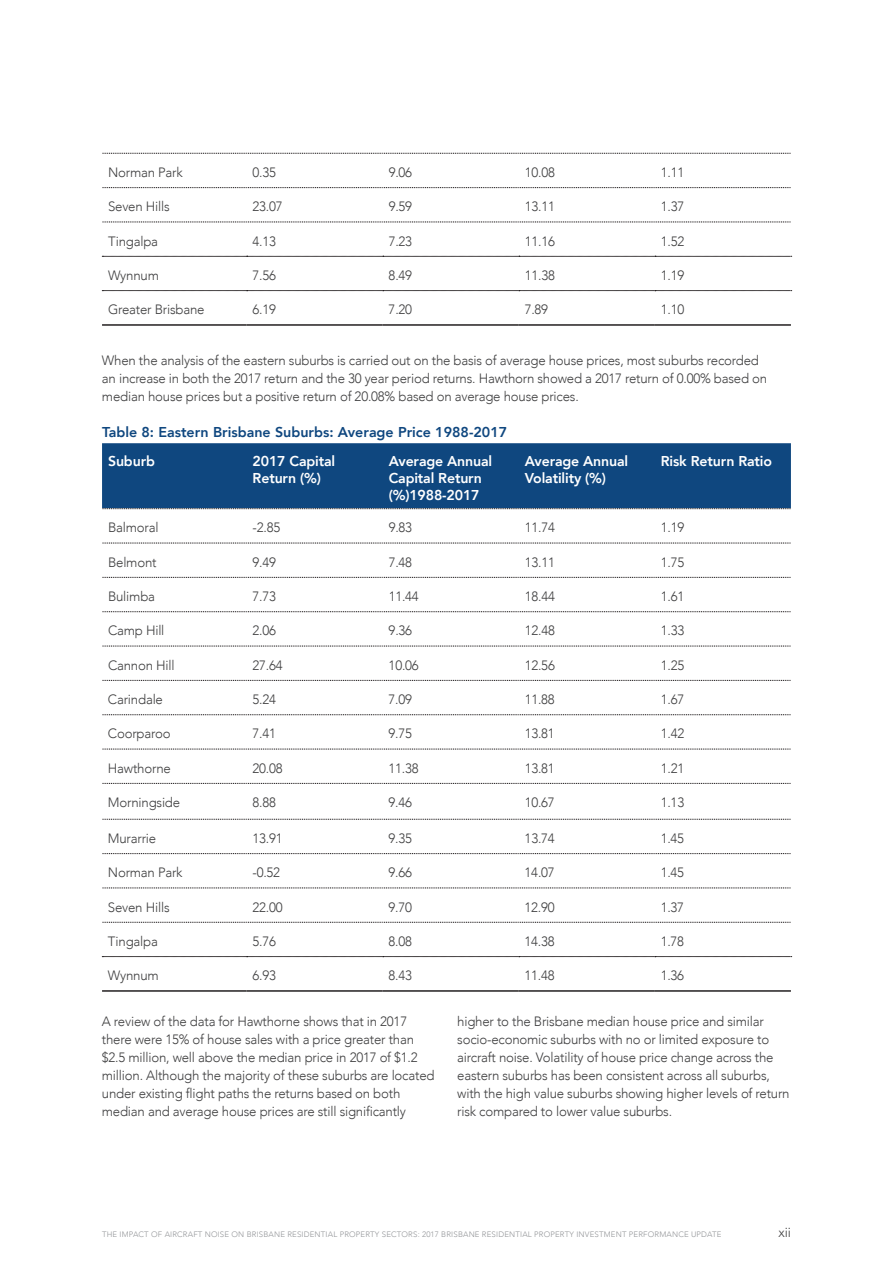
<style>
.page{position:relative;width:893px;height:1263px;background:#fff}
.page>*{position:absolute;margin:0;border:0;box-sizing:border-box;transform-origin:0 0}
.t1{font:800 14.25px/17.1px "Avenir";letter-spacing:-.01em;color:#fff}
.t2{font:800 14.25px "Avenir";color:#0f477f}
.t3{font:300 13.5px/18px "Avenir";letter-spacing:-.015em;color:#3e3e3f}
.t4{font:300 7.8px "Avenir";letter-spacing:.02em;color:#939598}
</style>
<div class="page">
<svg style="left:102px;top:153px;width:689px;height:1px"></svg>
<svg style="left:102px;top:187px;width:689px;height:1px"></svg>
<svg style="left:102px;top:222px;width:689px;height:1px"></svg>
<hr style="left:102px;top:324px;width:145px;height:2px;background:#231f20">
<hr style="left:247px;top:324px;width:136px;height:2px;background:#231f20">
<hr style="left:383px;top:324px;width:136px;height:2px;background:#231f20">
<hr style="left:519px;top:324px;width:136px;height:2px;background:#231f20">
<hr style="left:655px;top:324px;width:136px;height:2px;background:#231f20">
<svg style="left:102px;top:290px;width:690px;height:1px"></svg>
<svg style="left:102px;top:256px;width:690px;height:1px"></svg>
<div style="left:102px;top:443px;width:689px;height:65px;background:#0f477f"></div>
<svg style="left:102px;top:543px;width:689px;height:1px"></svg>
<svg style="left:102px;top:577px;width:689px;height:1px"></svg>
<svg style="left:102px;top:611px;width:689px;height:1px"></svg>
<svg style="left:102px;top:646px;width:689px;height:1px"></svg>
<svg style="left:102px;top:680px;width:689px;height:1px"></svg>
<svg style="left:102px;top:714px;width:689px;height:1px"></svg>
<svg style="left:102px;top:749px;width:689px;height:1px"></svg>
<svg style="left:102px;top:783px;width:689px;height:1px"></svg>
<svg style="left:102px;top:819px;width:689px;height:1px"></svg>
<svg style="left:102px;top:853px;width:689px;height:1px"></svg>
<svg style="left:102px;top:888px;width:689px;height:1px"></svg>
<svg style="left:102px;top:922px;width:689px;height:1px"></svg>
<svg style="left:102px;top:508px;width:689px;height:1px"></svg>
<svg style="left:102px;top:956px;width:690px;height:1px"></svg>
<hr style="left:102px;top:990px;width:145px;height:2px;background:#231f20">
<hr style="left:247px;top:990px;width:136px;height:2px;background:#231f20">
<hr style="left:383px;top:990px;width:136px;height:2px;background:#231f20">
<hr style="left:519px;top:990px;width:136px;height:2px;background:#231f20">
<hr style="left:655px;top:990px;width:136px;height:2px;background:#231f20">
<p class="t3" style="left:108px;top:163px;width:76px">Norman Park</p>
<p class="t3" style="left:253px;top:163px;width:25px">0.35</p>
<p class="t3" style="left:389px;top:163px;width:25px">9.06</p>
<p class="t3" style="left:525px;top:163px;width:32px">10.08</p>
<p class="t3" style="left:661px;top:163px;width:25px">1.11</p>
<p class="t3" style="left:108px;top:198px;width:63px">Seven Hills</p>
<p class="t3" style="left:253px;top:198px;width:32px">23.07</p>
<p class="t3" style="left:389px;top:198px;width:25px">9.59</p>
<p class="t3" style="left:525px;top:198px;width:32px">13.11</p>
<p class="t3" style="left:661px;top:198px;width:25px">1.37</p>
<p class="t3" style="left:108px;top:232px;width:52px">Tingalpa</p>
<p class="t3" style="left:253px;top:232px;width:25px">4.13</p>
<p class="t3" style="left:389px;top:232px;width:25px">7.23</p>
<p class="t3" style="left:525px;top:232px;width:32px">11.16</p>
<p class="t3" style="left:661px;top:232px;width:25px">1.52</p>
<p class="t3" style="left:108px;top:266px;width:52px">Wynnum</p>
<p class="t3" style="left:253px;top:266px;width:25px">7.56</p>
<p class="t3" style="left:389px;top:266px;width:25px">8.49</p>
<p class="t3" style="left:525px;top:266px;width:32px">11.38</p>
<p class="t3" style="left:661px;top:266px;width:25px">1.19</p>
<p class="t3" style="left:108px;top:301px;width:98px">Greater Brisbane</p>
<p class="t3" style="left:253px;top:301px;width:25px">6.19</p>
<p class="t3" style="left:389px;top:301px;width:25px">7.20</p>
<p class="t3" style="left:525px;top:301px;width:25px">7.89</p>
<p class="t3" style="left:661px;top:301px;width:25px">1.10</p>
<p class="t3" style="left:102px;top:351px;width:667px">When the analysis of the eastern suburbs is carried out on the basis of average house prices, most suburbs recorded an increase in both the 2017 return and the 30 year period returns. Hawthorn showed a 2017 return of 0.00% based on median house prices but a positive return of 20.08% based on average house prices.</p>
<p class="t2" style="left:102px;top:421px;width:407px">Table 8: Eastern Brisbane Suburbs: Average Price 1988-2017</p>
<p class="t1" style="left:108px;top:452px;width:48px">Suburb</p>
<p class="t1" style="left:253px;top:452px;width:84px">2017 Capital<br>Return (%)</p>
<p class="t1" style="left:389px;top:452px;width:105px">Average Annual<br>Capital Return (%)1988-2017</p>
<p class="t1" style="left:525px;top:452px;width:105px">Average Annual<br>Volatility (%)</p>
<p class="t1" style="left:661px;top:452px;width:113px">Risk Return Ratio</p>
<p class="t3" style="left:108px;top:519px;width:52px">Balmoral</p>
<p class="t3" style="left:253px;top:519px;width:29px">-2.85</p>
<p class="t3" style="left:389px;top:519px;width:25px">9.83</p>
<p class="t3" style="left:525px;top:519px;width:32px">11.74</p>
<p class="t3" style="left:661px;top:519px;width:25px">1.19</p>
<p class="t3" style="left:108px;top:553px;width:50px">Belmont</p>
<p class="t3" style="left:253px;top:553px;width:25px">9.49</p>
<p class="t3" style="left:389px;top:553px;width:25px">7.48</p>
<p class="t3" style="left:525px;top:553px;width:32px">13.11</p>
<p class="t3" style="left:661px;top:553px;width:25px">1.75</p>
<p class="t3" style="left:108px;top:587px;width:49px">Bulimba</p>
<p class="t3" style="left:253px;top:587px;width:25px">7.73</p>
<p class="t3" style="left:389px;top:587px;width:32px">11.44</p>
<p class="t3" style="left:525px;top:587px;width:32px">18.44</p>
<p class="t3" style="left:661px;top:587px;width:25px">1.61</p>
<p class="t3" style="left:108px;top:622px;width:58px">Camp Hill</p>
<p class="t3" style="left:253px;top:622px;width:25px">2.06</p>
<p class="t3" style="left:389px;top:622px;width:25px">9.36</p>
<p class="t3" style="left:525px;top:622px;width:32px">12.48</p>
<p class="t3" style="left:661px;top:622px;width:25px">1.33</p>
<p class="t3" style="left:108px;top:656px;width:68px">Cannon Hill</p>
<p class="t3" style="left:253px;top:656px;width:32px">27.64</p>
<p class="t3" style="left:389px;top:656px;width:32px">10.06</p>
<p class="t3" style="left:525px;top:656px;width:32px">12.56</p>
<p class="t3" style="left:661px;top:656px;width:25px">1.25</p>
<p class="t3" style="left:108px;top:690px;width:57px">Carindale</p>
<p class="t3" style="left:253px;top:690px;width:25px">5.24</p>
<p class="t3" style="left:389px;top:690px;width:25px">7.09</p>
<p class="t3" style="left:525px;top:690px;width:32px">11.88</p>
<p class="t3" style="left:661px;top:690px;width:25px">1.67</p>
<p class="t3" style="left:108px;top:725px;width:64px">Coorparoo</p>
<p class="t3" style="left:253px;top:725px;width:25px">7.41</p>
<p class="t3" style="left:389px;top:725px;width:25px">9.75</p>
<p class="t3" style="left:525px;top:725px;width:32px">13.81</p>
<p class="t3" style="left:661px;top:725px;width:25px">1.42</p>
<p class="t3" style="left:108px;top:759px;width:64px">Hawthorne</p>
<p class="t3" style="left:253px;top:759px;width:32px">20.08</p>
<p class="t3" style="left:389px;top:759px;width:32px">11.38</p>
<p class="t3" style="left:525px;top:759px;width:32px">13.81</p>
<p class="t3" style="left:661px;top:759px;width:25px">1.21</p>
<p class="t3" style="left:108px;top:793px;width:74px">Morningside</p>
<p class="t3" style="left:253px;top:793px;width:25px">8.88</p>
<p class="t3" style="left:389px;top:793px;width:25px">9.46</p>
<p class="t3" style="left:525px;top:793px;width:32px">10.67</p>
<p class="t3" style="left:661px;top:793px;width:25px">1.13</p>
<p class="t3" style="left:108px;top:829px;width:50px">Murarrie</p>
<p class="t3" style="left:252px;top:829px;width:32px">13.91</p>
<p class="t3" style="left:389px;top:829px;width:25px">9.35</p>
<p class="t3" style="left:525px;top:829px;width:32px">13.74</p>
<p class="t3" style="left:661px;top:829px;width:25px">1.45</p>
<p class="t3" style="left:108px;top:864px;width:76px">Norman Park</p>
<p class="t3" style="left:252px;top:864px;width:29px">-0.52</p>
<p class="t3" style="left:389px;top:864px;width:25px">9.66</p>
<p class="t3" style="left:525px;top:864px;width:32px">14.07</p>
<p class="t3" style="left:661px;top:864px;width:25px">1.45</p>
<p class="t3" style="left:108px;top:898px;width:63px">Seven Hills</p>
<p class="t3" style="left:252px;top:898px;width:32px">22.00</p>
<p class="t3" style="left:389px;top:898px;width:25px">9.70</p>
<p class="t3" style="left:525px;top:898px;width:32px">12.90</p>
<p class="t3" style="left:661px;top:898px;width:25px">1.37</p>
<p class="t3" style="left:108px;top:932px;width:52px">Tingalpa</p>
<p class="t3" style="left:252px;top:932px;width:25px">5.76</p>
<p class="t3" style="left:389px;top:932px;width:25px">8.08</p>
<p class="t3" style="left:525px;top:932px;width:32px">14.38</p>
<p class="t3" style="left:661px;top:932px;width:25px">1.78</p>
<p class="t3" style="left:108px;top:967px;width:52px">Wynnum</p>
<p class="t3" style="left:252px;top:967px;width:25px">6.93</p>
<p class="t3" style="left:388px;top:967px;width:25px">8.43</p>
<p class="t3" style="left:525px;top:967px;width:32px">11.48</p>
<p class="t3" style="left:661px;top:967px;width:25px">1.36</p>
<p class="t3" style="left:102px;top:1012px;width:334px">A review of the data for Hawthorne shows that in 2017 there were 15% of house sales with a price greater than $2.5 million, well above the median price in 2017 of $1.2 million. Although the majority of these suburbs are located under existing flight paths the returns based on both median and average house prices are still significantly</p>
<p class="t3" style="left:457px;top:1012px;width:334px">higher to the Brisbane median house price and similar socio-economic suburbs with no or limited exposure to aircraft noise. Volatility of house price change across the eastern suburbs has been consistent across all suburbs, with the high value suburbs showing higher levels of return risk compared to lower value suburbs.</p>
<p class="t4" style="left:102px;top:1230px;width:621px">THE IMPACT OF AIRCRAFT NOISE ON BRISBANE RESIDENTIAL PROPERTY SECTORS: 2017 BRISBANE RESIDENTIAL PROPERTY INVESTMENT PERFORMANCE UPDATE</p>
<p class="t3" style="left:779px;top:1224px;width:14px">xii</p>
</div>
